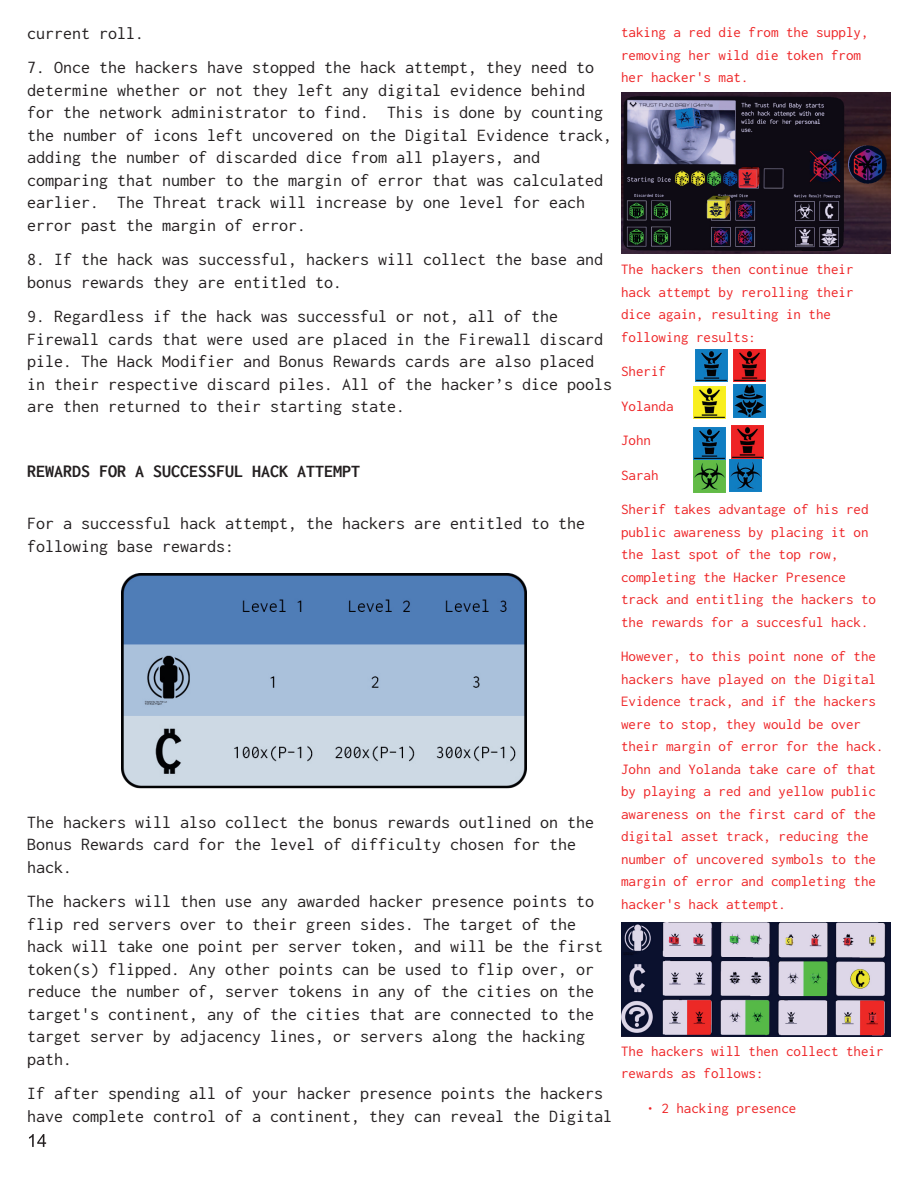
<style>
.page{position:relative;width:918px;height:1188px;background:#fff}
.page>*{position:absolute;margin:0;border:0;box-sizing:border-box;transform-origin:0 0}
.t1{font:18px/22.5px "Inconsolata";color:#231f20}
.t2{font:700 18px "Inconsolata";color:#231f20}
.t3{font:15px/22.5px "Inconsolata";color:#ee2325}
</style>
<div class="page">
<img style="left:122px;top:573px;width:404px;height:216px">
<img style="left:695px;top:349px;width:32px;height:33px">
<img style="left:734px;top:349px;width:32px;height:33px">
<img style="left:694px;top:386px;width:32px;height:33px">
<img style="left:733px;top:385px;width:32px;height:32px">
<img style="left:693px;top:427px;width:32px;height:66px">
<img style="left:730px;top:426px;width:33px;height:65px">
<img style="left:621px;top:93px;width:270px;height:160px">
<img style="left:621px;top:922px;width:270px;height:115px">
<p class="t1" style="left:27px;top:22px;width:118px">current roll.</p>
<p class="t1" style="left:27px;top:56px;width:586px">7. Once the hackers have stopped the hack attempt, they need to determine whether or not they left any digital evidence behind for the network administrator to find. This is done by counting the number of icons left uncovered on the Digital Evidence track, adding the number of discarded dice from all players, and comparing that number to the margin of error that was calculated earlier. The Threat track will increase by one level for each error past the margin of error.</p>
<p class="t1" style="left:27px;top:248px;width:577px">8. If the hack was successful, hackers will collect the base and bonus rewards they are entitled to.</p>
<p class="t1" style="left:27px;top:305px;width:586px">9. Regardless if the hack was successful or not, all of the Firewall cards that were used are placed in the Firewall discard pile. The Hack Modifier and Bonus Rewards cards are also placed in their respective discard piles. All of the hacker’s dice pools are then returned to their starting state.</p>
<p class="t2" style="left:27px;top:462px;width:334px">REWARDS FOR A SUCCESSFUL HACK ATTEMPT</p>
<p class="t1" style="left:27px;top:512px;width:559px">For a successful hack attempt, the hackers are entitled to the following base rewards:</p>
<p class="t1" style="left:27px;top:811px;width:568px">The hackers will also collect the bonus rewards outlined on the<br>Bonus Rewards card for the level of difficulty chosen for the hack.</p>
<p class="t1" style="left:27px;top:890px;width:577px">The hackers will then use any awarded hacker presence points to flip red servers over to their green sides. The target of the hack will take one point per server token, and will be the first token(s) flipped. Any other points can be used to flip over, or reduce the number of, server tokens in any of the cities on the target's continent, any of the cities that are connected to the target server by adjacency lines, or servers along the hacking path.</p>
<p class="t1" style="left:27px;top:1082px;width:586px">If after spending all of your hacker presence points the hackers have complete control of a continent, they can reveal the Digital</p>
<p class="t3" style="left:621px;top:21px;width:249px">taking a red die from the supply, removing her wild die token from her hacker's mat.</p>
<p class="t3" style="left:621px;top:258px;width:234px">The hackers then continue their hack attempt by rerolling their dice again, resulting in the following results:</p>
<p class="t3" style="left:621px;top:360px;width:46px">Sherif</p>
<p class="t3" style="left:621px;top:394px;width:54px">Yolanda</p>
<p class="t3" style="left:621px;top:429px;width:31px">John</p>
<p class="t3" style="left:621px;top:463px;width:39px">Sarah</p>
<p class="t3" style="left:621px;top:498px;width:256px">Sherif takes advantage of his red public awareness by placing it on the last spot of the top row, completing the Hacker Presence track and entitling the hackers to the rewards for a succesful hack.</p>
<p class="t3" style="left:621px;top:645px;width:264px">However, to this point none of the hackers have played on the Digital<br>Evidence track, and if the hackers were to stop, they would be over their margin of error for the hack.<br>John and Yolanda take care of that by playing a red and yellow public awareness on the first card of the digital asset track, reducing the number of uncovered symbols to the margin of error and completing the hacker's hack attempt.</p>
<p class="t3" style="left:621px;top:1039px;width:264px">The hackers will then collect their rewards as follows:</p>
<p class="t3" style="left:646px;top:1096px;width:151px">• 2 hacking presence</p>
</div>
